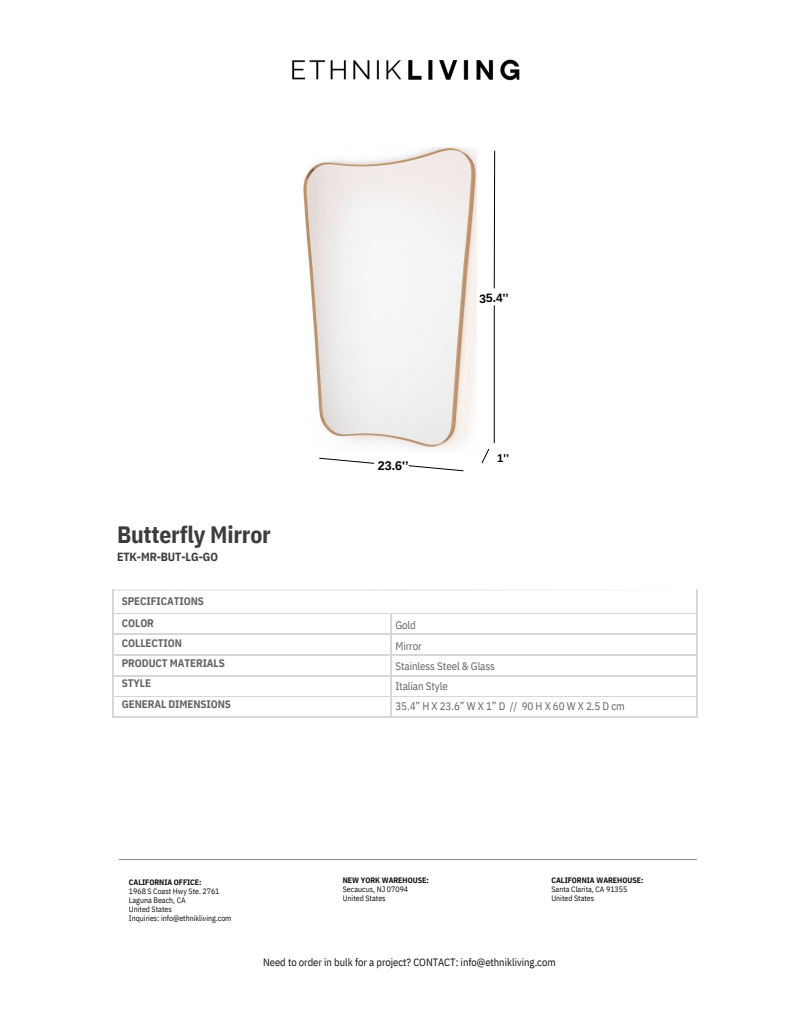
<style>
.page{position:relative;width:810px;height:1013px;background:#fff}
.page>*{position:absolute;margin:0;border:0;box-sizing:border-box;transform-origin:0 0}
.t1{font:700 23.6px "IBM Plex Sans Cond";letter-spacing:-.01em;color:#3a3d3b}
.t2{font:700 12.5px "Arimo";color:#000}
.t3{font:700 12px "Arimo";color:#000}
.t4{font:700 11.8px "IBM Plex Sans Cond";letter-spacing:-.01em;color:#3a3d3b}
.t5{font:700 11.3px "Arimo";color:#000}
.t6{font:700 11px "IBM Plex Sans Cond";letter-spacing:-.01em;color:#636363}
.t7{font:11px "IBM Plex Sans Cond";letter-spacing:-.01em;color:#636363}
.t8{font:11px "IBM Plex Sans Cond";letter-spacing:.195em;color:#636363}
.t9{font:10.6px "IBM Plex Sans Cond";letter-spacing:-.005em;color:#0f0f0f}
.t10{font:7.9px "IBM Plex Sans Cond";letter-spacing:-.005em;color:#0f0f0f}
.t11{font:700 7.9px "IBM Plex Sans Cond";letter-spacing:-.005em;color:#0f0f0f}
</style>
<div class="page">
<svg style="left:113px;top:589px;width:585px;height:128px"></svg>
<hr style="left:391px;top:696px;width:306px;height:1px;background:#d7d7d7">
<img style="left:292px;top:59px;width:228px;height:22px">
<hr style="left:119px;top:859px;width:578px;height:1px;background:#000">
<hr style="left:494px;top:305px;width:1px;height:138px;background:#000">
<svg style="left:481px;top:448px;width:9px;height:16px"></svg>
<svg style="left:494px;top:150px;width:1px;height:139px"></svg>
<svg style="left:319px;top:457px;width:56px;height:7px"></svg>
<svg style="left:408px;top:465px;width:56px;height:6px"></svg>
<img style="left:303px;top:147px;width:174px;height:303px">
<p class="t1" style="left:117px;top:519px;width:155px">Butterfly Mirror</p>
<p class="t4" style="left:117px;top:549px;width:102px">ETK-MR-BUT-LG-GO</p>
<p class="t6" style="left:122px;top:593px;width:84px">SPECIFICATIONS</p>
<p class="t6" style="left:122px;top:615px;width:34px">COLOR</p>
<p class="t6" style="left:122px;top:635px;width:62px">COLLECTION</p>
<p class="t6" style="left:122px;top:655px;width:105px">PRODUCT MATERIALS</p>
<p class="t6" style="left:122px;top:676px;width:31px">STYLE</p>
<p class="t6" style="left:122px;top:696px;width:111px">GENERAL DIMENSIONS</p>
<p class="t11" style="left:129px;top:876px;width:74px">CALIFORNIA OFFICE:</p>
<p class="t10" style="left:129px;top:885px;width:92px">1968 S Coast Hwy Ste. 2761</p>
<p class="t10" style="left:129px;top:894px;width:58px">Laguna Beach, CA</p>
<p class="t10" style="left:129px;top:904px;width:44px">United States</p>
<p class="t10" style="left:129px;top:913px;width:104px">Inquiries: info@ethnikliving.com</p>
<p class="t2" style="left:378px;top:458px;width:32px">23.6'’</p>
<p class="t3" style="left:479px;top:291px;width:31px;rotate:-1deg">35.4'’</p>
<p class="t5" style="left:497px;top:452px;width:14px">1'’</p>
<p class="t7" style="left:395px;top:618px;width:22px">Gold</p>
<p class="t7" style="left:395px;top:638px;width:28px">Mirror</p>
<p class="t7" style="left:395px;top:658px;width:101px">Stainless Steel &amp; Glass</p>
<p class="t7" style="left:395px;top:678px;width:54px">Italian Style</p>
<p class="t8" style="left:395px;top:699px;width:231px">35.4”HX23.6”WX1”D // 90HX60WX2.5Dcm</p>
<p class="t11" style="left:343px;top:874px;width:87px">NEW YORK WAREHOUSE:</p>
<p class="t10" style="left:343px;top:884px;width:67px">Secaucus, NJ 07094</p>
<p class="t10" style="left:343px;top:893px;width:44px">United States</p>
<p class="t11" style="left:551px;top:874px;width:93px">CALIFORNIA WAREHOUSE:</p>
<p class="t10" style="left:551px;top:884px;width:77px">Santa Clarita, CA 91355</p>
<p class="t10" style="left:551px;top:893px;width:44px">United States</p>
<p class="t9" style="left:263px;top:955px;width:294px">Need to order in bulk for a project? CONTACT: info@ethnikliving.com</p>
</div>
